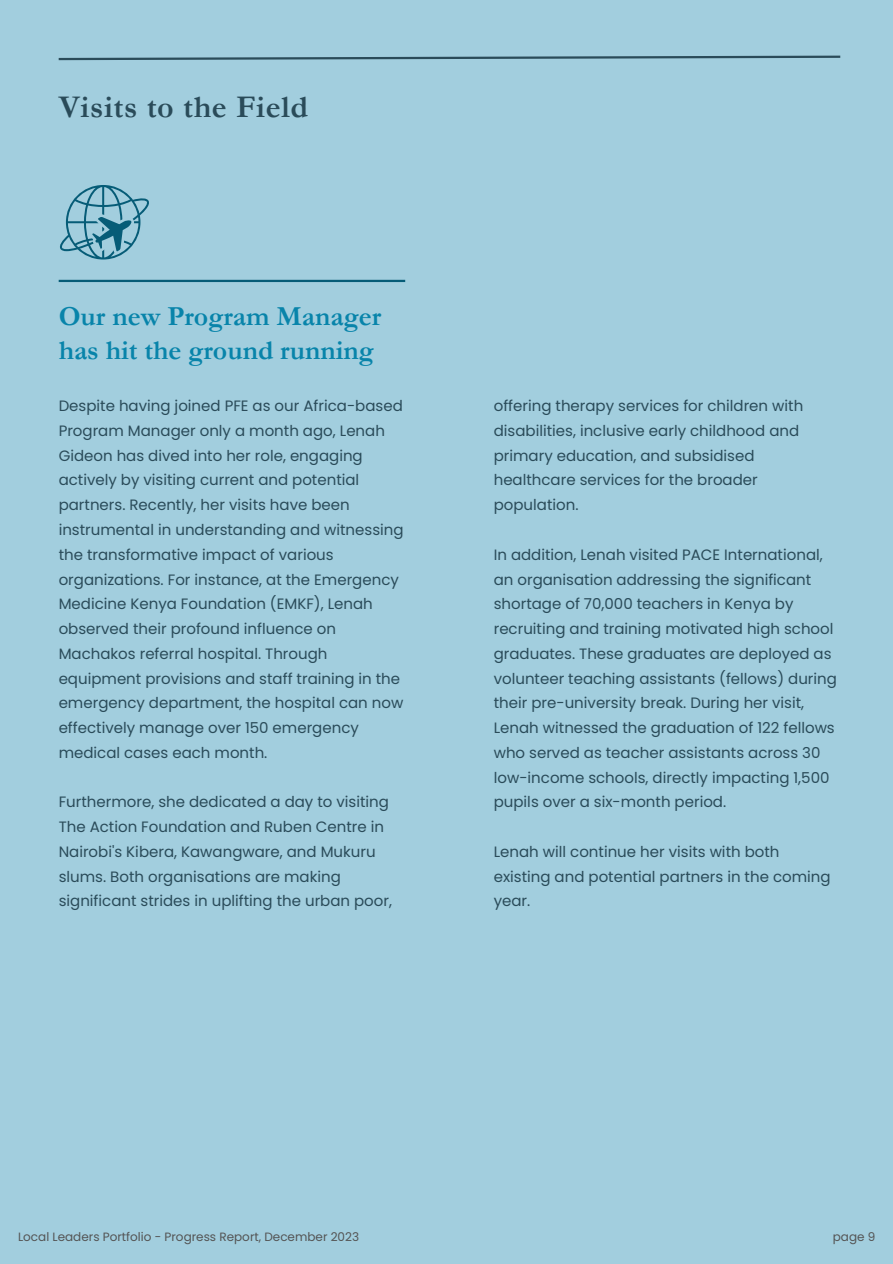
<style>
.page{position:relative;width:893px;height:1264px;background:#fff}
.page>*{position:absolute;margin:0;border:0;box-sizing:border-box;transform-origin:0 0}
.t1{font:700 31.8px "Garamond";letter-spacing:.02em;color:#2a4b59}
.t2{font:700 27.75px/33.8px "Garamond";color:#0884aa}
.t3{font:15px/24.8px "Poppins";color:#2a4b59}
.t4{font:12px "Poppins";color:#545454}
</style>
<div class="page">
<div style="left:0;top:0;width:892px;height:1263px;background:#a2cede"></div>
<svg style="left:58px;top:55px;width:783px;height:6px"></svg>
<hr style="left:59px;top:280px;width:346px;height:2px;background:#065c77">
<svg style="left:60px;top:185px;width:89px;height:74px"></svg>
<h1 class="t1" style="left:59px;top:90px;width:251px">Visits to the Field</h1>
<h2 class="t2" style="left:59px;top:300px;width:324px">Our new Program Manager has hit the ground running</h2>
<p class="t3" style="left:59px;top:393px;width:346px">Despite having joined PFE as our Africa-based Program Manager only a month ago, Lenah Gideon has dived into her role, engaging actively by visiting current and potential partners. Recently, her visits have been instrumental in understanding and witnessing the transformative impact of various organizations. For instance, at the Emergency Medicine Kenya Foundation (EMKF), Lenah observed their profound influence on Machakos referral hospital. Through equipment provisions and staff training in the emergency department, the hospital can now effectively manage over 150 emergency medical cases each month.</p>
<p class="t3" style="left:59px;top:789px;width:335px">Furthermore, she dedicated a day to visiting The Action Foundation and Ruben Centre in Nairobi's Kibera, Kawangware, and Mukuru slums. Both organisations are making significant strides in uplifting the urban poor,</p>
<p class="t3" style="left:493px;top:393px;width:311px">offering therapy services for children with disabilities, inclusive early childhood and primary education, and subsidised healthcare services for the broader population.</p>
<p class="t3" style="left:493px;top:542px;width:345px">In addition, Lenah visited PACE International, an organisation addressing the significant shortage of 70,000 teachers in Kenya by recruiting and training motivated high school graduates. These graduates are deployed as volunteer teaching assistants (fellows) during their pre-university break. During her visit, Lenah witnessed the graduation of 122 fellows who served as teacher assistants across 30 low-income schools, directly impacting 1,500 pupils over a six-month period.</p>
<p class="t3" style="left:493px;top:839px;width:338px">Lenah will continue her visits with both existing and potential partners in the coming year.</p>
<p class="t4" style="left:18px;top:1227px;width:342px">Local Leaders Portfolio - Progress Report, December 2023</p>
<p class="t4" style="left:832px;top:1227px;width:44px">page 9</p>
</div>
